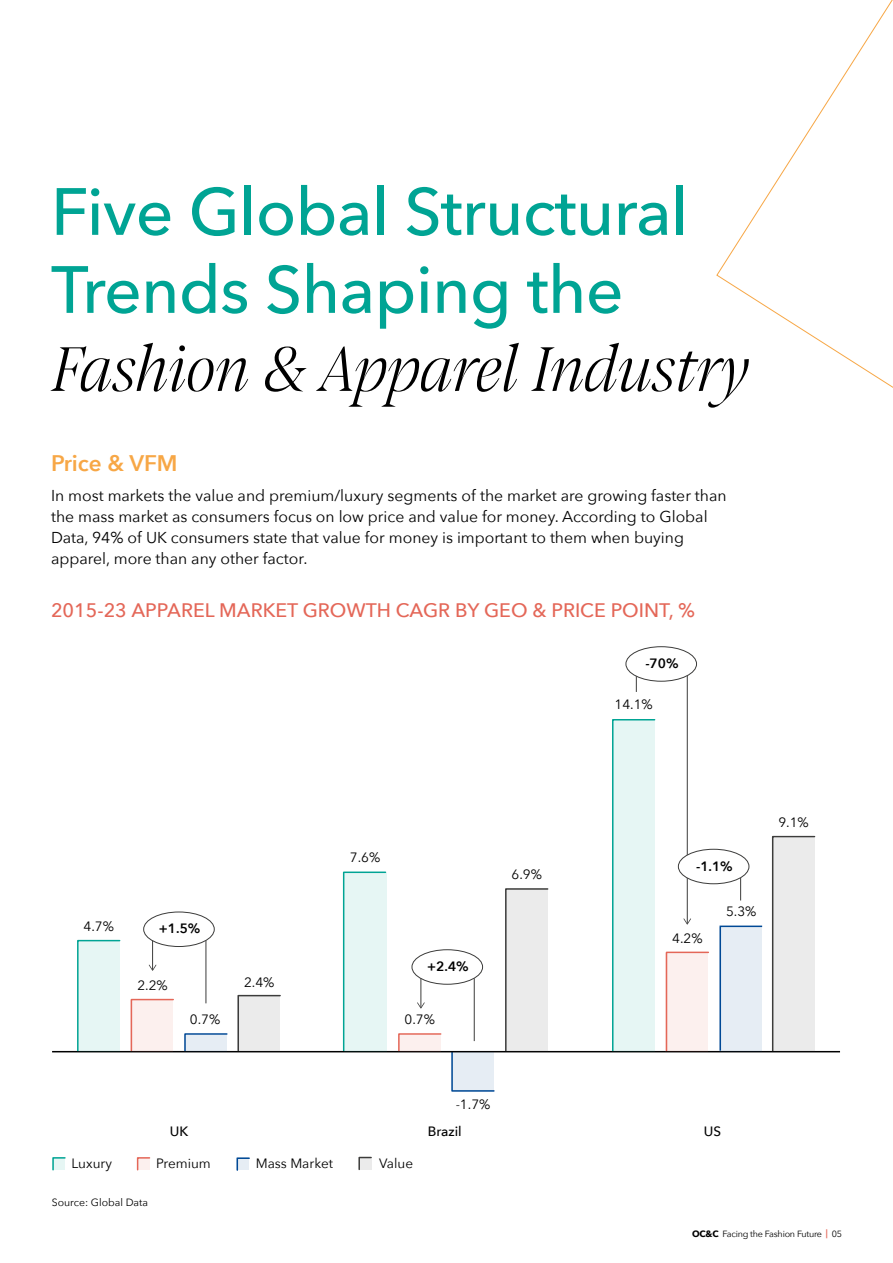
<style>
.page{position:relative;width:893px;height:1263px;background:#fff}
.page>*{position:absolute;margin:0;border:0;box-sizing:border-box;transform-origin:0 0}
.t1{font:500 66px/78px "Avenir Next";letter-spacing:-.01em;color:#00a494}
.t2{font:italic 300 66px "Pensum Display";letter-spacing:-.01em;color:#000}
.t3{font:600 22.5px "Avenir Next";color:#f7a746}
.t4{font:500 19.5px "Avenir Next";color:#e46758}
.t5{font:15.75px/21px "Avenir Next";color:#000}
.t6{font:13.5px "Avenir Next";color:#000}
.t7{font:600 13.5px "Avenir Next";color:#000}
.t8{font:500 13.5px "Avenir Next";color:#000}
.t9{font:10.5px "Avenir Next";color:#000}
.t10{font:9px "Avenir Next";letter-spacing:-.025em;color:#000}
.s1{font-weight:700}
</style>
<div class="page">
<svg style="left:76px;top:939px;width:45px;height:112px"></svg>
<svg style="left:130px;top:998px;width:45px;height:53px"></svg>
<svg style="left:183px;top:1033px;width:45px;height:18px"></svg>
<svg style="left:237px;top:994px;width:45px;height:57px"></svg>
<svg style="left:504px;top:888px;width:45px;height:163px"></svg>
<svg style="left:771px;top:835px;width:45px;height:216px"></svg>
<svg style="left:719px;top:925px;width:45px;height:126px"></svg>
<svg style="left:451px;top:1050px;width:44px;height:42px"></svg>
<svg style="left:397px;top:1033px;width:45px;height:18px"></svg>
<svg style="left:665px;top:951px;width:45px;height:100px"></svg>
<svg style="left:342px;top:871px;width:45px;height:180px"></svg>
<svg style="left:52px;top:1157px;width:14px;height:14px"></svg>
<svg style="left:136px;top:1157px;width:15px;height:14px"></svg>
<svg style="left:358px;top:1156px;width:14px;height:14px"></svg>
<svg style="left:236px;top:1157px;width:14px;height:14px"></svg>
<hr style="left:52px;top:1051px;width:788px;height:1px;background:#000">
<div style="left:772px;top:838px;width:43px;height:214px;background:#ebebeb"></div>
<div style="left:719px;top:927px;width:42px;height:125px;background:#e6edf4"></div>
<div style="left:665px;top:953px;width:43px;height:99px;background:#fcf0ee"></div>
<div style="left:612px;top:720px;width:43px;height:332px;background:#e6f6f4"></div>
<div style="left:505px;top:890px;width:43px;height:162px;background:#ebebeb"></div>
<div style="left:451px;top:1052px;width:43px;height:39px;background:#e6edf4"></div>
<div style="left:398px;top:1035px;width:43px;height:17px;background:#fcf0ee"></div>
<div style="left:344px;top:873px;width:43px;height:179px;background:#e6f6f4"></div>
<div style="left:238px;top:995px;width:42px;height:57px;background:#ebebeb"></div>
<div style="left:184px;top:1035px;width:43px;height:17px;background:#e6edf4"></div>
<div style="left:131px;top:1000px;width:42px;height:52px;background:#fcf0ee"></div>
<div style="left:77px;top:941px;width:43px;height:111px;background:#e6f6f4"></div>
<svg style="left:149px;top:941px;width:7px;height:30px"></svg>
<hr style="left:206px;top:941px;width:1px;height:62px;background:#3c3c3b">
<div style="left:143px;top:912px;width:72px;height:35px;border:1px solid #3c3c3b;border-radius:50%"></div>
<svg style="left:417px;top:978px;width:8px;height:30px"></svg>
<hr style="left:474px;top:978px;width:1px;height:63px;background:#3c3c3b">
<div style="left:412px;top:949px;width:71px;height:36px;border:1px solid #3c3c3b;border-radius:50%"></div>
<hr style="left:687px;top:670px;width:1px;height:254px;background:#3c3c3b">
<svg style="left:683px;top:918px;width:8px;height:6px"></svg>
<svg style="left:740px;top:878px;width:1px;height:22px"></svg>
<div style="left:678px;top:849px;width:71px;height:35px;background:#fff;border-radius:50%"></div>
<div style="left:678px;top:849px;width:71px;height:35px;border:1px solid #3c3c3b;border-radius:50%"></div>
<svg style="left:636px;top:676px;width:1px;height:16px"></svg>
<div style="left:626px;top:647px;width:70px;height:34px;background:#fff;border-radius:50%"></div>
<div style="left:626px;top:646px;width:71px;height:36px;border:1px solid #3c3c3b;border-radius:50%"></div>
<svg style="left:716px;top:0;width:177px;height:388px"></svg>
<h1 class="t1" style="left:51px;top:171px;width:639px">Five Global Structural<br>Trends Shaping the</h1>
<h1 class="t2" style="left:51px;top:321px;width:699px">Fashion &amp; Apparel Industry</h1>
<h2 class="t3" style="left:51px;top:444px;width:128px">Price &amp; VFM</h2>
<p class="t5" style="left:51px;top:484px;width:677px">In most markets the value and premium/luxury segments of the market are growing faster than the mass market as consumers focus on low price and value for money. According to Global Data, 94% of UK consumers state that value for money is important to them when buying apparel, more than any other factor.</p>
<p class="t4" style="left:51px;top:594px;width:646px">2015-23 APPAREL MARKET GROWTH CAGR BY GEO &amp; PRICE POINT, %</p>
<p class="t7" style="left:645px;top:652px;width:35px">-70%</p>
<p class="t6" style="left:615px;top:693px;width:40px">14.1%</p>
<p class="t6" style="left:84px;top:915px;width:32px">4.7%</p>
<p class="t7" style="left:159px;top:917px;width:43px">+1.5%</p>
<p class="t6" style="left:137px;top:974px;width:32px">2.2%</p>
<p class="t6" style="left:190px;top:1008px;width:32px">0.7%</p>
<p class="t6" style="left:244px;top:970px;width:32px">2.4%</p>
<p class="t6" style="left:350px;top:846px;width:32px">7.6%</p>
<p class="t7" style="left:427px;top:955px;width:43px">+2.4%</p>
<p class="t6" style="left:405px;top:1008px;width:32px">0.7%</p>
<p class="t6" style="left:512px;top:863px;width:32px">6.9%</p>
<p class="t7" style="left:696px;top:854px;width:38px">-1.1%</p>
<p class="t6" style="left:672px;top:927px;width:32px">4.2%</p>
<p class="t6" style="left:726px;top:900px;width:32px">5.3%</p>
<p class="t6" style="left:778px;top:810px;width:32px">9.1%</p>
<p class="t6" style="left:456px;top:1093px;width:36px">-1.7%</p>
<p class="t8" style="left:170px;top:1119px;width:20px">UK</p>
<p class="t8" style="left:428px;top:1119px;width:35px">Brazil</p>
<p class="t8" style="left:704px;top:1119px;width:19px">US</p>
<p class="t6" style="left:72px;top:1152px;width:42px">Luxury</p>
<p class="t6" style="left:156px;top:1152px;width:56px">Premium</p>
<p class="t6" style="left:379px;top:1152px;width:36px">Value</p>
<p class="t9" style="left:52px;top:1193px;width:98px">Source: Global Data</p>
<p class="t6" style="left:256px;top:1152px;width:79px">Mass Market</p>
<p class="t10" style="left:692px;top:1227px;width:151px"><span class="s1">OC&amp;C</span> Facing the Fashion Future <sup>|</sup> 05</p>
</div>
